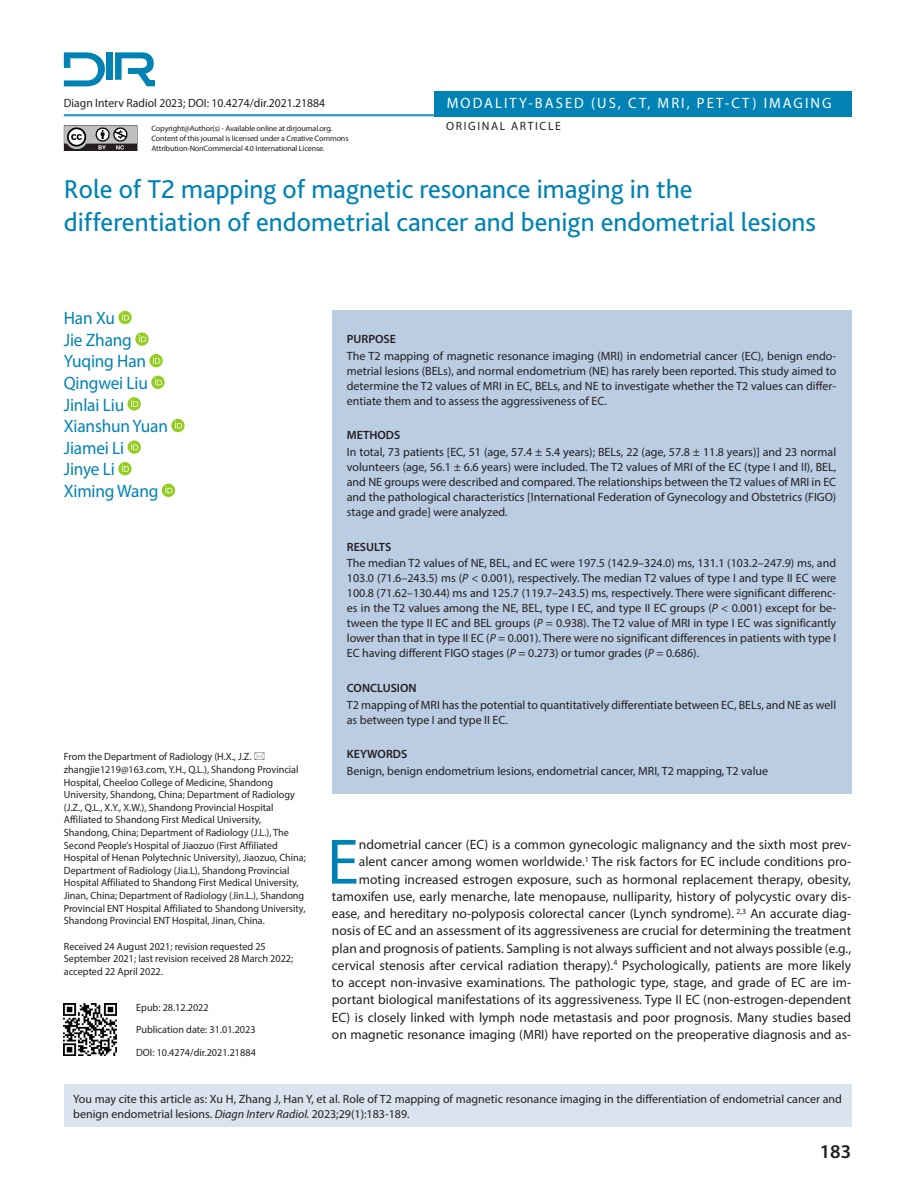
<style>
.page{position:relative;width:915px;height:1191px;background:#fff}
.page>*{position:absolute;margin:0;border:0;box-sizing:border-box;transform-origin:0 0}
.ILK_YAZI{font:64.65px "Myriad Pro";color:#0082b5}
.BASLIK{font:27px/33px "Bliss Pro";color:#0082b5}
.t1{font:600 19.5px "Myriad Pro";color:#231f20}
.YAZARLAR{font:18px "Myriad Pro";letter-spacing:-.01em;color:#0082b5;scale:.96 1}
.TUR-1{font:15px "Myriad Pro";letter-spacing:.14em;color:#fff}
.ILK_YAZI-2{font:13.5px/17.2px "Myriad Pro";color:#231f20;text-align:right}
.ÖZET{font:12px/15px "Myriad Pro";color:#231f20;text-align:justify}
.CITE_AS{font:12px/15px "Myriad Pro";color:#231f20}
.BAS_KISMI{font:12px "Myriad Pro";color:#231f20}
.ÖZET-2{font:600 12px "Myriad Pro";color:#231f20}
.ÖZET-3{font:12px "Myriad Pro";letter-spacing:.14em;color:#231f20}
.YAZISMA{font:10.5px/12.6px "Myriad Pro";color:#231f20}
.t2{font:7.8px/9.8px "Myriad Pro";letter-spacing:-.02em;color:#231f20;scale:1.04 1}
.s1{font-style:italic}
</style>
<div class="page">
<div style="left:434px;top:91px;width:416px;height:25px;background:#0082b5"></div>
<hr style="left:64px;top:114px;width:786px;height:2px;background:#0082b5">
<div style="left:147px;top:80px;width:8px;height:6px;background:#0082b5"></div>
<div style="left:106px;top:52px;width:7px;height:28px;background:#0082b5"></div>
<svg style="left:64px;top:52px;width:41px;height:34px"></svg>
<svg style="left:115px;top:52px;width:39px;height:34px"></svg>
<svg style="left:64px;top:125px;width:73px;height:26px;background:#878686"></svg>
<div style="left:64px;top:1084px;width:786px;height:43px;background:#dae3ee"></div>
<svg style="left:118px;top:311px;width:14px;height:13px"></svg>
<svg style="left:122px;top:313px;width:7px;height:7px"></svg>
<svg style="left:135px;top:332px;width:13px;height:14px"></svg>
<svg style="left:139px;top:335px;width:7px;height:7px"></svg>
<svg style="left:149px;top:354px;width:14px;height:13px"></svg>
<svg style="left:153px;top:356px;width:7px;height:8px"></svg>
<svg style="left:151px;top:376px;width:13px;height:13px"></svg>
<svg style="left:155px;top:378px;width:7px;height:7px"></svg>
<svg style="left:127px;top:397px;width:14px;height:13px"></svg>
<svg style="left:131px;top:400px;width:7px;height:7px"></svg>
<svg style="left:171px;top:419px;width:13px;height:13px"></svg>
<svg style="left:175px;top:421px;width:7px;height:7px"></svg>
<svg style="left:127px;top:440px;width:14px;height:14px"></svg>
<svg style="left:131px;top:443px;width:7px;height:7px"></svg>
<div style="left:118px;top:462px;width:13px;height:13px;background:#92cd1d;border-radius:50%"></div>
<svg style="left:122px;top:464px;width:7px;height:8px"></svg>
<svg style="left:162px;top:484px;width:13px;height:13px"></svg>
<svg style="left:165px;top:486px;width:7px;height:7px"></svg>
<div style="left:332px;top:310px;width:518px;height:483px;background:#bacde2"></div>
<img style="left:64px;top:1003px;width:53px;height:53px">
<p class="BAS_KISMI" style="left:64px;top:96px;width:262px">Diagn Interv Radiol 2023; DOI: 10.4274/dir.2021.21884</p>
<p class="TUR-1" style="left:446px;top:94px;width:386px">MODALITY-BASED (US, CT, MRI, PET-CT) IMAGING</p>
<p class="t2" style="left:151px;top:124px;width:175px">Copyright@Author(s) - Available online at dirjournal.org.</p>
<p class="ÖZET-3" style="left:446px;top:118px;width:116px">ORIGINAL ARTICLE</p>
<p class="t2" style="left:151px;top:134px;width:191px">Content of this journal is licensed under a Creative Commons<br>Attribution-NonCommercial 4.0 International License.</p>
<p class="BASLIK" style="left:64px;top:172px;width:753px">Role of T2 mapping of magnetic resonance imaging in the differentiation of endometrial cancer and benign endometrial lesions</p>
<p class="YAZARLAR" style="left:64px;top:307px;width:55px">Han Xu</p>
<p class="YAZARLAR" style="left:64px;top:328px;width:72px">Jie Zhang</p>
<p class="YAZARLAR" style="left:64px;top:350px;width:87px">Yuqing Han</p>
<p class="YAZARLAR" style="left:64px;top:372px;width:89px">Qingwei Liu</p>
<p class="YAZARLAR" style="left:64px;top:393px;width:64px">Jinlai Liu</p>
<p class="YAZARLAR" style="left:64px;top:415px;width:110px">Xianshun Yuan</p>
<p class="YAZARLAR" style="left:64px;top:436px;width:64px">Jiamei Li</p>
<p class="YAZARLAR" style="left:64px;top:458px;width:55px">Jinye Li</p>
<p class="YAZARLAR" style="left:64px;top:480px;width:100px">Ximing Wang</p>
<p class="YAZISMA" style="left:64px;top:750px;width:243px">From the Department of Radiology (H.X., J.Z. zhangjie1219@163.com, Y.H., Q.L.), Shandong Provincial Hospital, Cheeloo College of Medicine, Shandong University, Shandong, China; Department of Radiology (J.Z., Q.L., X.Y., X.W.), Shandong Provincial Hospital Affiliated to Shandong First Medical University, Shandong, China; Department of Radiology (J.L.), The Second People’s Hospital of Jiaozuo (First Affiliated Hospital of Henan Polytechnic University), Jiaozuo, China; Department of Radiology (Jia.L), Shandong Provincial Hospital Affiliated to Shandong First Medical University, Jinan, China; Department of Radiology (Jin.L.), Shandong Provincial ENT Hospital Affiliated to Shandong University, Shandong Provincial ENT Hospital, Jinan, China.</p>
<p class="YAZISMA" style="left:64px;top:939px;width:231px">Received 24 August 2021; revision requested 25<br>September 2021; last revision received 28 March 2022; accepted 22 April 2022.</p>
<p class="YAZISMA" style="left:136px;top:1001px;width:74px">Epub: 28.12.2022</p>
<p class="YAZISMA" style="left:136px;top:1023px;width:121px">Publication date: 31.01.2023</p>
<p class="YAZISMA" style="left:136px;top:1045px;width:121px">DOI: 10.4274/dir.2021.21884</p>
<p class="ÖZET-2" style="left:347px;top:331px;width:51px">PURPOSE</p>
<p class="ÖZET" style="left:347px;top:348px;width:490px">The T2 mapping of magnetic resonance imaging (MRI) in endometrial cancer (EC), benign endo&shy;metrial lesions (BELs), and normal endometrium (NE) has rarely been reported. This study aimed to determine the T2 values of MRI in EC, BELs, and NE to investigate whether the T2 values can differ&shy;entiate them and to assess the aggressiveness of EC.</p>
<p class="ÖZET-2" style="left:347px;top:428px;width:55px">METHODS</p>
<p class="ÖZET" style="left:347px;top:444px;width:491px">In total, 73 patients [EC, 51 (age, 57.4 ± 5.4 years); BELs, 22 (age, 57.8 ± 11.8 years)] and 23 normal volunteers (age, 56.1 ± 6.6 years) were included. The T2 values of MRI of the EC (type I and II), BEL, and NE groups were described and compared. The relationships between the T2 values of MRI in EC and the pathological characteristics [International Federation of Gynecology and Obstetrics (FIGO) stage and grade] were analyzed.</p>
<p class="ÖZET-2" style="left:347px;top:539px;width:46px">RESULTS</p>
<p class="ÖZET" style="left:347px;top:555px;width:491px">The median T2 values of NE, BEL, and EC were 197.5 (142.9–324.0) ms, 131.1 (103.2–247.9) ms, and 103.0 (71.6–243.5) ms (<span class="s1">P</span> &lt; 0.001), respectively. The median T2 values of type I and type II EC were 100.8 (71.62–130.44) ms and 125.7 (119.7–243.5) ms, respectively. There were significant differenc&shy;es in the T2 values among the NE, BEL, type I EC, and type II EC groups (<span class="s1">P</span> &lt; 0.001) except for be&shy;tween the type II EC and BEL groups (<span class="s1">P</span> = 0.938). The T2 value of MRI in type I EC was significantly lower than that in type II EC (<span class="s1">P</span> = 0.001). There were no significant differences in patients with type I EC having different FIGO stages (<span class="s1">P</span> = 0.273) or tumor grades (<span class="s1">P</span> = 0.686).</p>
<p class="ÖZET-2" style="left:347px;top:680px;width:71px">CONCLUSION</p>
<p class="ÖZET" style="left:347px;top:697px;width:490px">T2 mapping of MRI has the potential to quantitatively differentiate between EC, BELs, and NE as well as between type I and type II EC.</p>
<p class="ÖZET-2" style="left:347px;top:746px;width:62px">KEYWORDS</p>
<p class="ÖZET" style="left:347px;top:763px;width:422px">Benign, benign endometrium lesions, endometrial cancer, MRI, T2 mapping, T2 value</p>
<p class="ILK_YAZI-2" style="left:332px;top:835px;width:520px">ndometrial cancer (EC) is a common gynecologic malignancy and the sixth most prev&shy;alent cancer among women worldwide.<sup>1</sup> The risk factors for EC include conditions pro&shy;moting increased estrogen exposure, such as hormonal replacement therapy, obesity, tamoxifen use, early menarche, late menopause, nulliparity, history of polycystic ovary dis&shy;ease, and hereditary no-polyposis colorectal cancer (Lynch syndrome). <sup>2,3</sup> An accurate diag&shy;nosis of EC and an assessment of its aggressiveness are crucial for determining the treatment plan and prognosis of patients. Sampling is not always sufficient and not always possible (e.g., cervical stenosis after cervical radiation therapy).<sup>4</sup> Psychologically, patients are more likely to accept non-invasive examinations. The pathologic type, stage, and grade of EC are im&shy;portant biological manifestations of its aggressiveness. Type II EC (non-estrogen-dependent EC) is closely linked with lymph node metastasis and poor prognosis. Many studies based on magnetic resonance imaging (MRI) have reported on the preoperative diagnosis and as-</p>
<p class="ILK_YAZI" style="left:327px;top:822px;width:33px">E</p>
<p class="CITE_AS" style="left:73px;top:1091px;width:770px">You may cite this article as: Xu H, Zhang J, Han Y, et al. Role of T2 mapping of magnetic resonance imaging in the differentiation of endometrial cancer and benign endometrial lesions. <span class="s1">Diagn Interv Radiol.</span> 2023;29(1):183-189.</p>
<h3 class="t1" style="left:819px;top:1138px;width:33px">183</h3>
</div>
